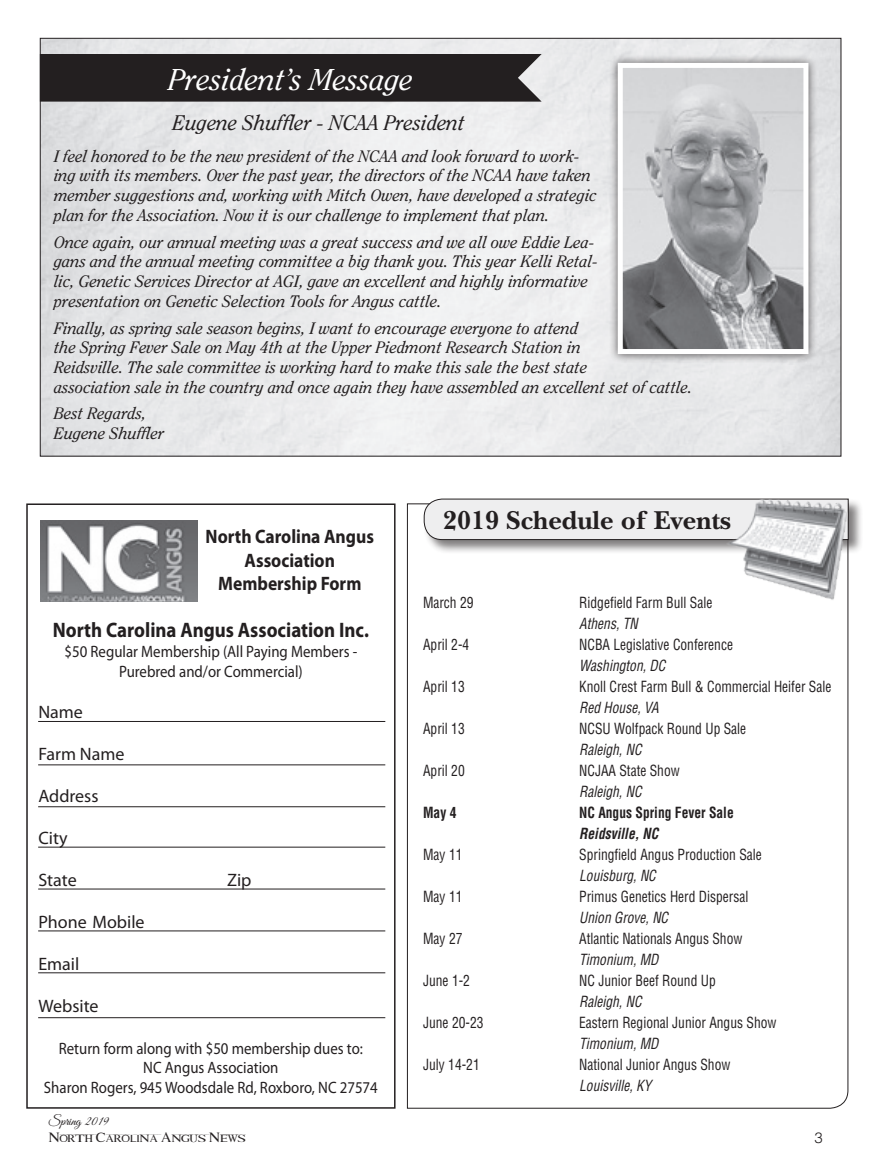
<style>
.page{position:relative;width:878px;height:1168px;background:#fff}
.page>*{position:absolute;margin:0;border:0;box-sizing:border-box;transform-origin:0 0}
.t1{font:italic 30px "Clearface";color:#fff}
.t2{font:700 27px "New Baskerville";color:#231f20}
.t3{font:700 21px "Myriad Pro";color:#231f20;scale:.9 1}
.t4{font:italic 21px "Clearface";color:#231f20}
.t5{font:700 19.5px/23.4px "Myriad Pro";color:#231f20;text-align:center;scale:.9 1}
.t6{font:18px "Myriad Pro";color:#231f20}
.t7{font:italic 16.5px/19.8px "Clearface";color:#231f20}
.t8{font:16.5px "Myriad Pro";color:#231f20;scale:.9 1}
.Italic_schedule{font:condensed 15px "Helvetica";color:#231f20;scale:.9 1}
.Italic_schedule-2{font:italic condensed 15px "Helvetica";color:#231f20;scale:.9 1}
.Italic_schedule-3{font:700 condensed 15px "Helvetica";color:#231f20;scale:.9 1}
.Italic_schedule-4{font:italic 700 condensed 15px "Helvetica";color:#231f20;scale:.9 1}
.t9{font:300 15px "Helvetica";color:#231f20}
.t10{font:13.5px "Lion kin G";color:#231f20}
.t11{font:13.5px "Great Vibes";color:#231f20}
</style>
<div class="page">
<div style="left:26px;top:503px;width:369px;height:605px;border:2px solid #231f20"></div>
<div style="left:609px;top:54px;width:208px;height:309px;background:#231f20;opacity:.75"></div>
<img style="left:623px;top:69px;width:179px;height:279px">
<div style="left:617px;top:63px;width:191px;height:291px;border:5px solid #fff"></div>
<svg style="left:406px;top:503px;width:442px;height:606px"></svg>
<div style="left:423px;top:498px;width:439px;height:56px;background:#231f20;opacity:.58"></div>
<div style="left:424px;top:499px;width:292px;height:41px;background:#eeeeef"></div>
<img style="left:716px;top:498px;width:144px;height:115px">
<img style="left:41px;top:520px;width:157px;height:81px">
<hr style="left:38px;top:721px;width:347px;height:1px;background:#231f20">
<hr style="left:38px;top:764px;width:347px;height:1px;background:#231f20">
<hr style="left:38px;top:806px;width:347px;height:1px;background:#231f20">
<hr style="left:38px;top:847px;width:347px;height:1px;background:#231f20">
<hr style="left:38px;top:888px;width:347px;height:1px;background:#231f20">
<hr style="left:38px;top:930px;width:347px;height:1px;background:#231f20">
<hr style="left:38px;top:972px;width:347px;height:1px;background:#231f20">
<hr style="left:38px;top:1017px;width:347px;height:1px;background:#231f20">
<div style="left:40px;top:54px;width:501px;height:48px;background:#231f20"></div>
<div style="left:159px;top:60px;width:261px;height:45px;background:#231f20"></div>
<p class="t1" style="left:168px;top:62px;width:246px">President’s Message</p>
<p class="t4" style="left:173px;top:110px;width:294px">Eugene Shuffler - NCAA President</p>
<p class="t7" style="left:54px;top:146px;width:544px">I feel honored to be the new president of the NCAA and look forward to work&shy;ing with its members. Over the past year, the directors of the NCAA have taken member suggestions and, working with Mitch Owen, have developed a strategic plan for the Association. Now it is our challenge to implement that plan.</p>
<p class="t7" style="left:54px;top:232px;width:545px">Once again, our annual meeting was a great success and we all owe Eddie Lea&shy;gans and the annual meeting committee a big thank you. This year Kelli Retal&shy;lic, Genetic Services Director at AGI, gave an excellent and highly informative presentation on Genetic Selection Tools for Angus cattle.</p>
<p class="t7" style="left:54px;top:318px;width:639px">Finally, as spring sale season begins, I want to encourage everyone to attend<br>the Spring Fever Sale on May 4th at the Upper Piedmont Research Station in<br>Reidsville. The sale committee is working hard to make this sale the best state<br>association sale in the country and once again they have assembled an excellent set of cattle.</p>
<p class="t7" style="left:54px;top:404px;width:94px">Best Regards,</p>
<p class="t7" style="left:54px;top:423px;width:112px">Eugene Shuffler</p>
<p class="t5" style="left:206px;top:524px;width:188px">North Carolina Angus<br>Association</p>
<p class="t5" style="left:218px;top:571px;width:161px">Membership Form</p>
<p class="t3" style="left:53px;top:616px;width:353px">North Carolina Angus Association Inc.</p>
<p class="t8" style="left:64px;top:641px;width:327px">$50 Regular Membership (All Paying Members -</p>
<p class="t8" style="left:119px;top:661px;width:206px">Purebred and/or Commercial)</p>
<p class="t6" style="left:38px;top:701px;width:46px">Name</p>
<p class="t6" style="left:38px;top:743px;width:87px">Farm Name</p>
<p class="t6" style="left:38px;top:785px;width:62px">Address</p>
<p class="t6" style="left:38px;top:827px;width:31px">City</p>
<p class="t6" style="left:38px;top:869px;width:40px">State</p>
<p class="t6" style="left:227px;top:869px;width:26px">Zip</p>
<p class="t6" style="left:38px;top:911px;width:108px">Phone Mobile</p>
<p class="t6" style="left:38px;top:953px;width:43px">Email</p>
<p class="t6" style="left:38px;top:995px;width:62px">Website</p>
<p class="t8" style="left:59px;top:1038px;width:339px">Return form along with $50 membership dues to:</p>
<p class="t8" style="left:143px;top:1057px;width:152px">NC Angus Association</p>
<p class="t8" style="left:44px;top:1077px;width:372px">Sharon Rogers, 945 Woodsdale Rd, Roxboro, NC 27574</p>
<p class="t11" style="left:49px;top:1114px;width:62px">Spring 2019</p>
<p class="t10" style="left:49px;top:1130px;width:198px">North Carolina Angus News</p>
<p class="t2" style="left:443px;top:505px;width:289px">2019 Schedule of Events</p>
<p class="Italic_schedule" style="left:423px;top:593px;width:57px">March 29</p>
<p class="Italic_schedule" style="left:579px;top:593px;width:149px">Ridgefield Farm Bull Sale</p>
<p class="Italic_schedule-2" style="left:579px;top:614px;width:66px">Athens, TN</p>
<p class="Italic_schedule" style="left:423px;top:635px;width:53px">April 2-4</p>
<p class="Italic_schedule" style="left:579px;top:635px;width:172px">NCBA Legislative Conference</p>
<p class="Italic_schedule-2" style="left:579px;top:656px;width:97px">Washington, DC</p>
<p class="Italic_schedule" style="left:423px;top:677px;width:48px">April 13</p>
<p class="Italic_schedule" style="left:579px;top:677px;width:282px">Knoll Crest Farm Bull &amp; Commercial Heifer Sale</p>
<p class="Italic_schedule-2" style="left:579px;top:698px;width:90px">Red House, VA</p>
<p class="Italic_schedule" style="left:423px;top:719px;width:48px">April 13</p>
<p class="Italic_schedule" style="left:579px;top:719px;width:187px">NCSU Wolfpack Round Up Sale</p>
<p class="Italic_schedule-2" style="left:579px;top:740px;width:71px">Raleigh, NC</p>
<p class="Italic_schedule" style="left:423px;top:761px;width:48px">April 20</p>
<p class="Italic_schedule" style="left:579px;top:761px;width:113px">NCJAA State Show</p>
<p class="Italic_schedule-2" style="left:579px;top:782px;width:71px">Raleigh, NC</p>
<p class="Italic_schedule-3" style="left:423px;top:803px;width:39px">May 4</p>
<p class="Italic_schedule-3" style="left:579px;top:803px;width:173px">NC Angus Spring Fever Sale</p>
<p class="Italic_schedule-4" style="left:579px;top:824px;width:89px">Reidsville, NC</p>
<p class="Italic_schedule" style="left:423px;top:845px;width:45px">May 11</p>
<p class="Italic_schedule" style="left:579px;top:845px;width:204px">Springfield Angus Production Sale</p>
<p class="Italic_schedule-2" style="left:579px;top:866px;width:86px">Louisburg, NC</p>
<p class="Italic_schedule" style="left:423px;top:887px;width:45px">May 11</p>
<p class="Italic_schedule" style="left:579px;top:887px;width:189px">Primus Genetics Herd Dispersal</p>
<p class="Italic_schedule-2" style="left:579px;top:908px;width:100px">Union Grove, NC</p>
<p class="Italic_schedule" style="left:423px;top:929px;width:45px">May 27</p>
<p class="Italic_schedule" style="left:579px;top:929px;width:183px">Atlantic Nationals Angus Show</p>
<p class="Italic_schedule-2" style="left:579px;top:950px;width:90px">Timonium, MD</p>
<p class="Italic_schedule" style="left:423px;top:971px;width:54px">June 1-2</p>
<p class="Italic_schedule" style="left:579px;top:971px;width:153px">NC Junior Beef Round Up</p>
<p class="Italic_schedule-2" style="left:579px;top:992px;width:71px">Raleigh, NC</p>
<p class="Italic_schedule" style="left:423px;top:1013px;width:69px">June 20-23</p>
<p class="Italic_schedule" style="left:579px;top:1013px;width:221px">Eastern Regional Junior Angus Show</p>
<p class="Italic_schedule-2" style="left:579px;top:1034px;width:90px">Timonium, MD</p>
<p class="Italic_schedule" style="left:423px;top:1055px;width:64px">July 14-21</p>
<p class="Italic_schedule" style="left:579px;top:1055px;width:169px">National Junior Angus Show</p>
<p class="Italic_schedule-2" style="left:579px;top:1076px;width:81px">Louisville, KY</p>
<p class="t9" style="left:814px;top:1128px;width:10px">3</p>
</div>
